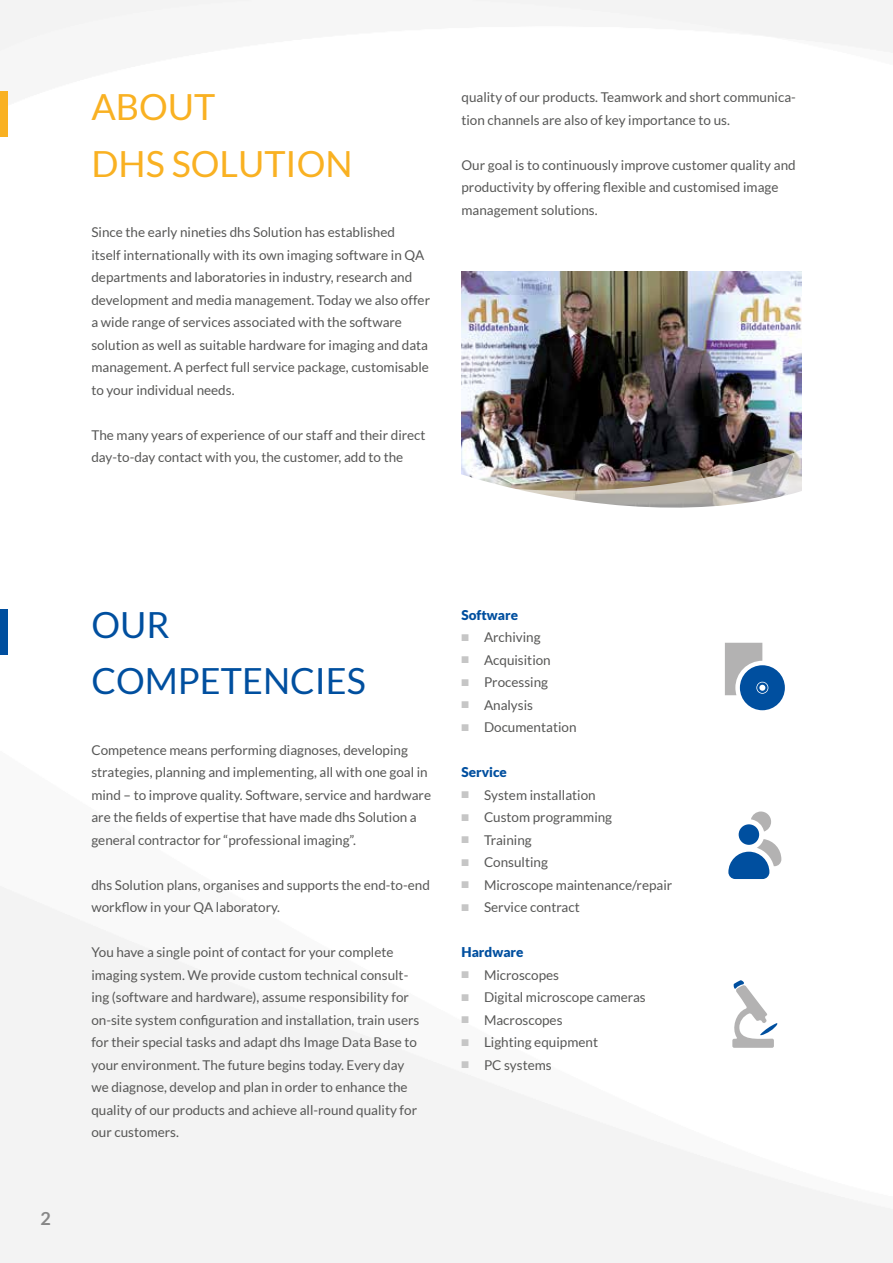
<style>
.page{position:relative;width:893px;height:1263px;background:#fff}
.page>*{position:absolute;margin:0;border:0;box-sizing:border-box;transform-origin:0 0}
.t1{font:36px/56.2px "Lato";color:#f9b122}
.t2{font:36px/56.2px "Lato";color:#004f9f}
.t3{font:700 18px "Lato";color:#878787}
.t4{font:13.5px/22.5px "Lato";color:#575756}
.t5{font:900 13.5px "Lato";color:#004f9f}
.s1{color:#c6c6c6}
</style>
<div class="page">
<img style="left:0;top:0;width:893px;height:1263px">
<div style="left:0;top:91px;width:8px;height:45px;background:#f9b122"></div>
<div style="left:0;top:609px;width:8px;height:45px;background:#004f9f"></div>
<img style="left:461px;top:271px;width:340px;height:165px">
<svg style="left:431px;top:436px;width:400px;height:128px"></svg>
<svg style="left:431px;top:464px;width:400px;height:87px"></svg>
<svg style="left:751px;top:811px;width:20px;height:20px"></svg>
<svg style="left:728px;top:839px;width:53px;height:40px"></svg>
<div style="left:739px;top:824px;width:20px;height:21px;background:#004f9f;border-radius:50%"></div>
<svg style="left:725px;top:643px;width:60px;height:67px"></svg>
<svg style="left:732px;top:980px;width:45px;height:68px"></svg>
<h1 class="t1" style="left:91px;top:79px;width:263px">ABOUT<br>DHS SOLUTION</h1>
<p class="t4" style="left:91px;top:221px;width:340px">Since the early nineties dhs Solution has established<br>itself internationally with its own imaging software in QA departments and laboratories in industry, research and development and media management. Today we also offer a wide range of services associated with the software solution as well as suitable hardware for imaging and data management. A perfect full service package, customisable to your individual needs.</p>
<p class="t4" style="left:91px;top:424px;width:336px">The many years of experience of our staff and their direct day-to-day contact with you, the customer, add to the</p>
<p class="t4" style="left:461px;top:86px;width:336px">quality of our products. Teamwork and short communica&shy;tion channels are also of key importance to us.</p>
<p class="t4" style="left:461px;top:154px;width:336px">Our goal is to continuously improve customer quality and productivity by offering flexible and customised image management solutions.</p>
<h2 class="t3" style="left:40px;top:1208px;width:12px">2</h2>
<h1 class="t2" style="left:91px;top:597px;width:276px">OUR<br>COMPETENCIES</h1>
<p class="t4" style="left:91px;top:739px;width:341px">Competence means performing diagnoses, developing strategies, planning and implementing, all with one goal in mind – to improve quality. Software, service and hardware are the fields of expertise that have made dhs Solution a general contractor for “professional imaging”.</p>
<p class="t4" style="left:91px;top:874px;width:340px">dhs Solution plans, organises and supports the end-to-end workflow in your QA laboratory.</p>
<p class="t4" style="left:91px;top:941px;width:330px">You have a single point of contact for your complete imaging system. We provide custom technical consult&shy;ing (software and hardware), assume responsibility for on-site system configuration and installation, train users for their special tasks and adapt dhs Image Data Base to your environment. The future begins today. Every day we diagnose, develop and plan in order to enhance the quality of our products and achieve all-round quality for our customers.</p>
<p class="t5" style="left:461px;top:607px;width:58px">Software</p>
<p class="t4" style="left:461px;top:626px;width:81px"><span class="s1">■</span> Archiving</p>
<p class="t4" style="left:461px;top:649px;width:91px"><span class="s1">■</span> Acquisition</p>
<p class="t4" style="left:461px;top:671px;width:88px"><span class="s1">■</span> Processing</p>
<p class="t4" style="left:461px;top:694px;width:73px"><span class="s1">■</span> Analysis</p>
<p class="t4" style="left:461px;top:716px;width:117px"><span class="s1">■</span> Documentation</p>
<p class="t5" style="left:461px;top:764px;width:47px">Service</p>
<p class="t4" style="left:461px;top:784px;width:136px"><span class="s1">■</span> System installation</p>
<p class="t4" style="left:461px;top:806px;width:152px"><span class="s1">■</span> Custom programming</p>
<p class="t4" style="left:461px;top:829px;width:72px"><span class="s1">■</span> Training</p>
<p class="t4" style="left:461px;top:851px;width:88px"><span class="s1">■</span> Consulting</p>
<p class="t4" style="left:461px;top:874px;width:212px"><span class="s1">■</span> Microscope maintenance/repair</p>
<p class="t4" style="left:461px;top:896px;width:120px"><span class="s1">■</span> Service contract</p>
<p class="t5" style="left:461px;top:944px;width:64px">Hardware</p>
<p class="t4" style="left:461px;top:964px;width:99px"><span class="s1">■</span> Microscopes</p>
<p class="t4" style="left:461px;top:986px;width:186px"><span class="s1">■</span> Digital microscope cameras</p>
<p class="t4" style="left:461px;top:1009px;width:103px"><span class="s1">■</span> Macroscopes</p>
<p class="t4" style="left:461px;top:1031px;width:138px"><span class="s1">■</span> Lighting equipment</p>
<p class="t4" style="left:461px;top:1054px;width:92px"><span class="s1">■</span> PC systems</p>
</div>
